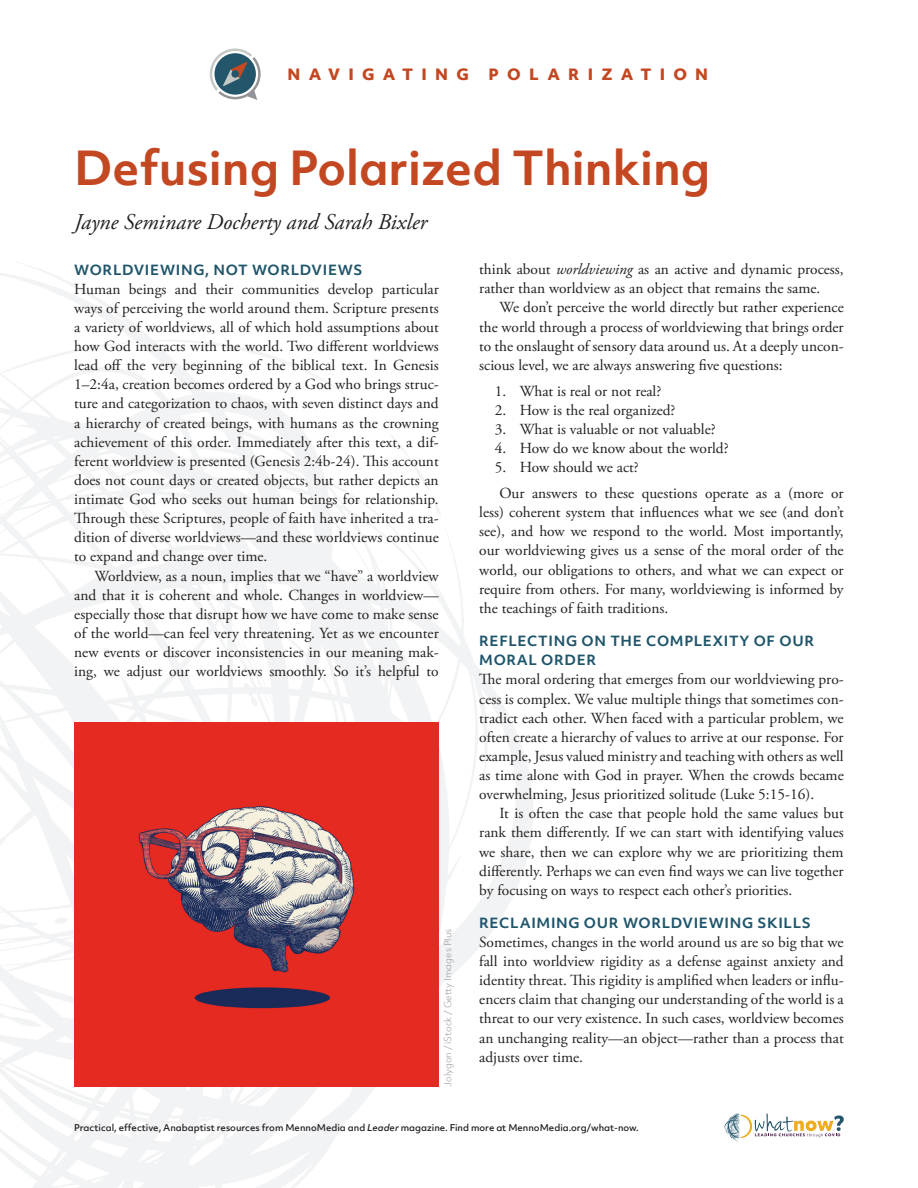
<style>
.page{position:relative;width:918px;height:1188px;background:#fff}
.page>*{position:absolute;margin:0;border:0;box-sizing:border-box;transform-origin:0 0}
.Feature_Title{font:700 45px "Objektiv Mk 2";color:#c34822}
.Feature_Author{font:italic 22.5px "Adobe Garamond Pro";color:#231f20}
.Main_Body__no_indent{font:15.3px/19px "Adobe Garamond Pro";color:#231f20;text-align:justify}
.Main_Body{font:15.3px/19.2px "Adobe Garamond Pro";color:#231f20;text-align:justify}
.t1{font:800 15px "Objektiv Mk 2";letter-spacing:.55em;color:#c34822}
.Paragraph_Header{font:700 13.5px/19.5px "Objektiv Mk 2";letter-spacing:.05em;color:#1f556b}
.Paragraph_Header__no{font:700 13.5px "Objektiv Mk 2";letter-spacing:.05em;color:#1f556b}
.t2{font:500 9px "Objektiv Mk 2";color:#231f20}
.Copyright___Credit{font:300 9px "Objektiv Mk 2";color:#939598}
.s1{font-style:italic}
</style>
<div class="page">
<svg style="left:0;top:263px;width:533px;height:925px"></svg>
<svg style="left:725px;top:1114px;width:119px;height:28px"></svg>
<svg style="left:210px;top:48px;width:51px;height:52px"></svg>
<img style="left:74px;top:722px;width:365px;height:365px">
<p class="t1" style="left:288px;top:64px;width:183px">NAVIGATING</p>
<p class="t1" style="left:489px;top:64px;width:221px">POLARIZATION</p>
<p class="Feature_Title" style="left:74px;top:136px;width:638px">Defusing Polarized Thinking</p>
<p class="Feature_Author" style="left:74px;top:209px;width:355px">Jayne Seminare Docherty and Sarah Bixler</p>
<p class="Paragraph_Header__no" style="left:74px;top:260px;width:290px">WORLDVIEWING, NOT WORLDVIEWS</p>
<p class="Main_Body__no_indent" style="left:74px;top:280px;width:366px">Human beings and their communities develop particular ways of perceiving the world around them. Scripture presents a variety of worldviews, all of which hold assumptions about how God interacts with the world. Two different worldviews lead off the very beginning of the biblical text. In Genesis 1–2:4a, creation becomes ordered by a God who brings struc&shy;ture and categorization to chaos, with seven distinct days and a hierarchy of created beings, with humans as the crowning achievement of this order. Immediately after this text, a dif&shy;ferent worldview is presented (Genesis 2:4b-24). This account does not count days or created objects, but rather depicts an intimate God who seeks out human beings for relationship.<br>Through these Scriptures, people of faith have inherited a tra&shy;dition of diverse worldviews—and these worldviews continue to expand and change over time.</p>
<p class="Main_Body" style="left:74px;top:567px;width:366px;text-indent:20px">Worldview, as a noun, implies that we “have” a worldview and that it is coherent and whole. Changes in worldview— especially those that disrupt how we have come to make sense of the world—can feel very threatening. Yet as we encounter new events or discover inconsistencies in our meaning mak&shy;ing, we adjust our worldviews smoothly. So it’s helpful to</p>
<p class="Main_Body" style="left:479px;top:260px;width:366px">think about <span class="s1">worldviewing</span> as an active and dynamic process, rather than worldview as an object that remains the same.</p>
<p class="Main_Body" style="left:479px;top:299px;width:366px;text-indent:20px">We don’t perceive the world directly but rather experience the world through a process of worldviewing that brings order to the onslaught of sensory data around us. At a deeply uncon&shy;scious level, we are always answering five questions:</p>
<p class="Main_Body__no_indent" style="left:495px;top:382px;width:168px">1. What is real or not real?</p>
<p class="Main_Body__no_indent" style="left:495px;top:401px;width:182px">2. How is the real organized?</p>
<p class="Main_Body__no_indent" style="left:495px;top:420px;width:222px">3. What is valuable or not valuable?</p>
<p class="Main_Body__no_indent" style="left:495px;top:439px;width:235px">4. How do we know about the world?</p>
<p class="Main_Body__no_indent" style="left:495px;top:458px;width:146px">5. How should we act?</p>
<p class="Main_Body" style="left:479px;top:484px;width:366px;text-indent:20px">Our answers to these questions operate as a (more or less) coherent system that influences what we see (and don’t see), and how we respond to the world. Most importantly, our worldviewing gives us a sense of the moral order of the world, our obligations to others, and what we can expect or require from others. For many, worldviewing is informed by the teachings of faith traditions.</p>
<p class="Paragraph_Header" style="left:479px;top:631px;width:336px">REFLECTING ON THE COMPLEXITY OF OUR<br>MORAL ORDER</p>
<p class="Main_Body__no_indent" style="left:479px;top:671px;width:366px">The moral ordering that emerges from our worldviewing pro&shy;cess is complex. We value multiple things that sometimes con&shy;tradict each other. When faced with a particular problem, we often create a hierarchy of values to arrive at our response. For example, Jesus valued ministry and teaching with others as well as time alone with God in prayer. When the crowds became overwhelming, Jesus prioritized solitude (Luke 5:15-16).</p>
<p class="Main_Body" style="left:479px;top:804px;width:366px;text-indent:20px">It is often the case that people hold the same values but rank them differently. If we can start with identifying values we share, then we can explore why we are prioritizing them differently. Perhaps we can even find ways we can live together by focusing on ways to respect each other’s priorities.</p>
<p class="Paragraph_Header" style="left:479px;top:913px;width:333px">RECLAIMING OUR WORLDVIEWING SKILLS</p>
<p class="Main_Body__no_indent" style="left:479px;top:933px;width:366px">Sometimes, changes in the world around us are so big that we fall into worldview rigidity as a defense against anxiety and identity threat. This rigidity is amplified when leaders or influ&shy;encers claim that changing our understanding of the world is a threat to our very existence. In such cases, worldview becomes an unchanging reality—an object—rather than a process that adjusts over time.</p>
<p class="Copyright___Credit" style="left:442px;top:1087px;width:160px;rotate:-90deg">Jolygon / iStock / Getty Images Plus</p>
<p class="t2" style="left:74px;top:1121px;width:566px">Practical, effective, Anabaptist resources from MennoMedia and <span class="s1">Leader</span> magazine. Find more at MennoMedia.org/what-now.</p>
</div>
